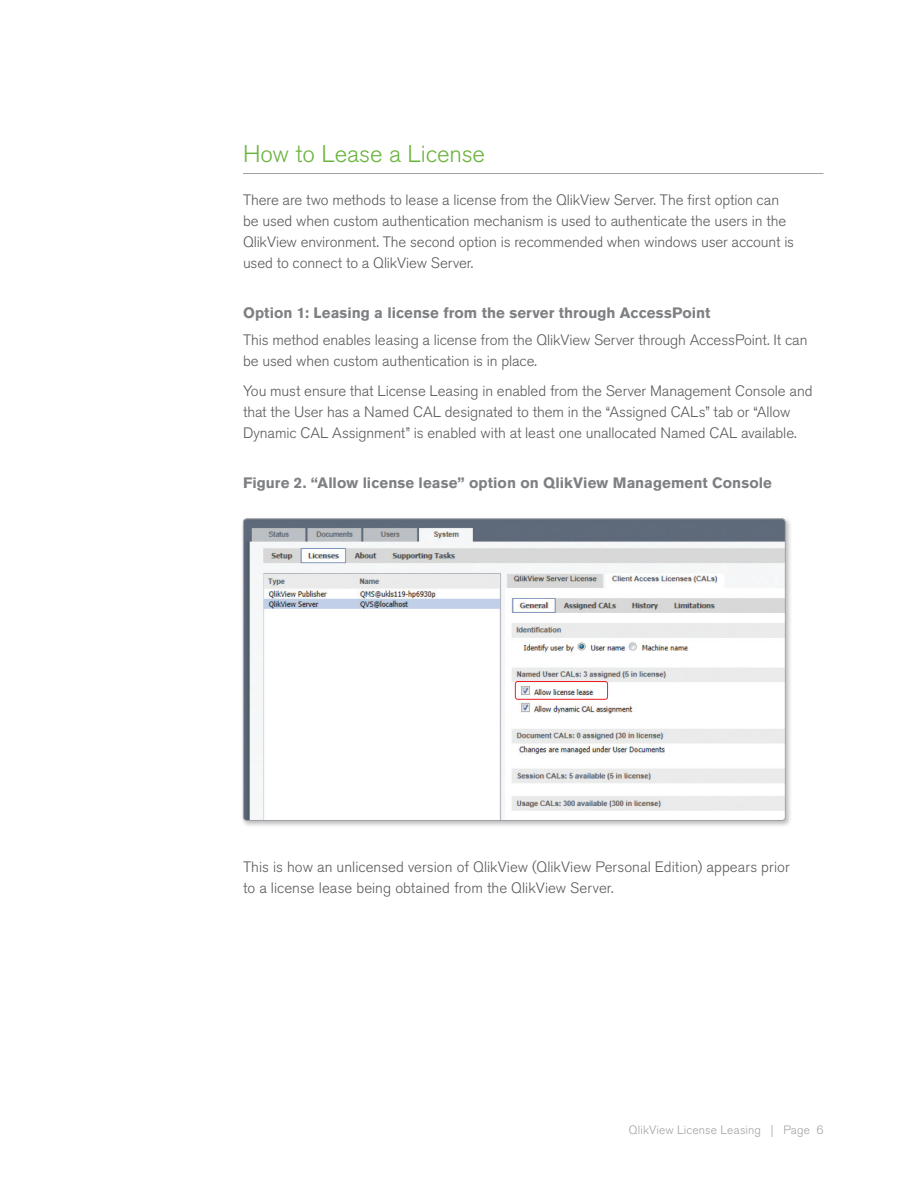
<style>
.page{position:relative;width:918px;height:1188px;background:#fff}
.page>*{position:absolute;margin:0;border:0;box-sizing:border-box;transform-origin:0 0}
.HEADER_2_-_GREEN_UND{font:300 24px "Akzidenz Grotesk BQ";letter-spacing:-.005em;color:#6cb43f}
.BODY{font:300 15px/21px "Akzidenz Grotesk BQ";letter-spacing:-.005em;color:#5a5a5d}
.BODY-2{font:700 15px "Akzidenz Grotesk BQ";letter-spacing:.005em;color:#7e8083}
.GRAPHIC_-_Header_1{font:700 15px "Akzidenz Grotesk BQ";letter-spacing:.005em;color:#7e8083}
.t1{font:300 12px "Akzidenz Grotesk BQ";letter-spacing:.01em;color:#a0a1a5}
</style>
<div class="page">
<hr style="left:243px;top:173px;width:581px;height:1px;background:#a0a1a5">
<div style="left:240px;top:516px;width:552px;height:311px;background:#231f20;opacity:.3"></div>
<img style="left:243px;top:519px;width:541px;height:301px">
<div style="left:243px;top:518px;width:543px;height:303px;border:1px solid #a0a1a5;border-radius:3px"></div>
<div style="left:515px;top:681px;width:93px;height:19px;border:1px solid #ee1d23;border-radius:3px"></div>
<p class="HEADER_2_-_GREEN_UND" style="left:243px;top:141px;width:243px">How to Lease a License</p>
<p class="BODY" style="left:243px;top:190px;width:553px">There are two methods to lease a license from the QlikView Server. The first option can be used when custom authentication mechanism is used to authenticate the users in the QlikView environment. The second option is recommended when windows user account is used to connect to a QlikView Server.</p>
<p class="GRAPHIC_-_Header_1" style="left:243px;top:304px;width:469px">Option 1: Leasing a license from the server through AccessPoint</p>
<p class="BODY" style="left:243px;top:330px;width:566px">This method enables leasing a license from the QlikView Server through AccessPoint. It can be used when custom authentication is in place.</p>
<p class="BODY" style="left:243px;top:381px;width:571px">You must ensure that License Leasing in enabled from the Server Management Console and that the User has a Named CAL designated to them in the “Assigned CALs” tab or “Allow<br>Dynamic CAL Assignment” is enabled with at least one unallocated Named CAL available.</p>
<p class="BODY-2" style="left:243px;top:474px;width:530px">Figure 2. “Allow license lease” option on QlikView Management Console</p>
<p class="BODY" style="left:243px;top:857px;width:548px">This is how an unlicensed version of QlikView (QlikView Personal Edition) appears prior to a license lease being obtained from the QlikView Server.</p>
<p class="t1" style="left:629px;top:1123px;width:196px">QlikView License Leasing | Page 6</p>
</div>
